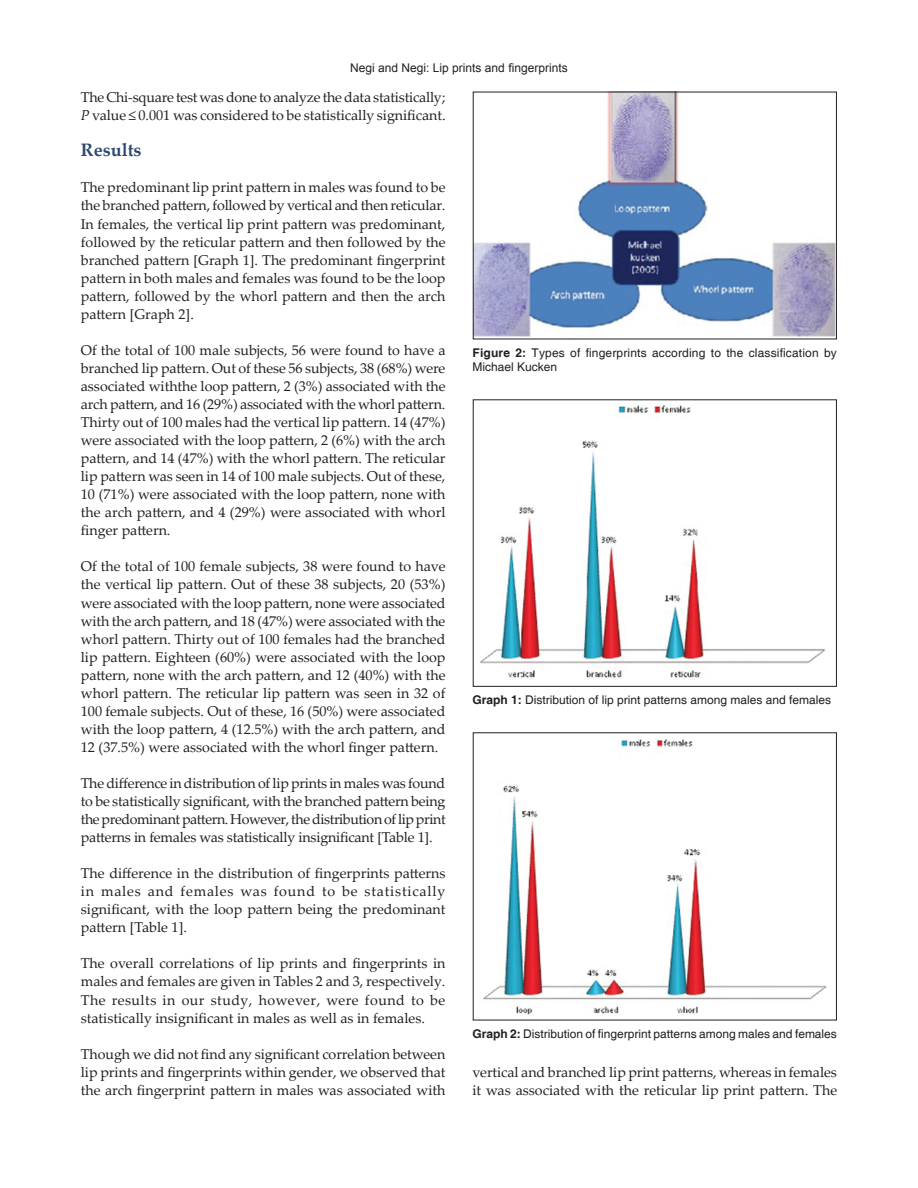
<style>
.page{position:relative;width:918px;height:1188px;background:#fff}
.page>*{position:absolute;margin:0;border:0;box-sizing:border-box;transform-origin:0 0}
.t1{font:700 18px "Palatino Linotype";color:#2d4773}
.TX{font:14.25px/18px "Palatino Linotype";color:#231f20;text-align:justify}
.FGC{font:12px/14.4px "Helvetica";color:#231f20}
.t2{font:12px "Arial";color:#231f20}
.s1{font-style:italic}
.s2{font-weight:700}
</style>
<div class="page">
<img style="left:475px;top:94px;width:360px;height:243px">
<img style="left:480px;top:405px;width:346px;height:273px">
<div style="left:473px;top:400px;width:364px;height:287px;border:1px solid #231f20"></div>
<img style="left:483px;top:738px;width:344px;height:277px">
<p class="t2" style="left:350px;top:60px;width:219px">Negi and Negi: Lip prints and fingerprints</p>
<p class="TX" style="left:81px;top:88px;width:366px">The Chi‑square test was done to analyze the data statistically;<br><span class="s1">P</span> value ≤ 0.001 was considered to be statistically significant.</p>
<h1 class="t1" style="left:81px;top:137px;width:62px">Results</h1>
<p class="TX" style="left:81px;top:178px;width:366px">The predominant lip print pattern in males was found to be the branched pattern, followed by vertical and then reticular.<br>In females, the vertical lip print pattern was predominant, followed by the reticular pattern and then followed by the branched pattern [Graph 1]. The predominant fingerprint pattern in both males and females was found to be the loop pattern, followed by the whorl pattern and then the arch pattern [Graph 2].</p>
<p class="TX" style="left:81px;top:340px;width:366px">Of the total of 100 male subjects, 56 were found to have a branched lip pattern. Out of these 56 subjects, 38 (68%) were associated withthe loop pattern, 2 (3%) associated with the arch pattern, and 16 (29%) associated with the whorl pattern.<br>Thirty out of 100 males had the vertical lip pattern. 14 (47%) were associated with the loop pattern, 2 (6%) with the arch pattern, and 14 (47%) with the whorl pattern. The reticular lip pattern was seen in 14 of 100 male subjects. Out of these, 10 (71%) were associated with the loop pattern, none with the arch pattern, and 4 (29%) were associated with whorl finger pattern.</p>
<p class="TX" style="left:81px;top:557px;width:366px">Of the total of 100 female subjects, 38 were found to have the vertical lip pattern. Out of these 38 subjects, 20 (53%) were associated with the loop pattern, none were associated with the arch pattern, and 18 (47%) were associated with the whorl pattern. Thirty out of 100 females had the branched lip pattern. Eighteen (60%) were associated with the loop pattern, none with the arch pattern, and 12 (40%) with the whorl pattern. The reticular lip pattern was seen in 32 of 100 female subjects. Out of these, 16 (50%) were associated with the loop pattern, 4 (12.5%) with the arch pattern, and 12 (37.5%) were associated with the whorl finger pattern.</p>
<p class="TX" style="left:81px;top:774px;width:366px">The difference in distribution of lip prints in males was found to be statistically significant, with the branched pattern being the predominant pattern. However, the distribution of lip print patterns in females was statistically insignificant [Table 1].</p>
<p class="TX" style="left:81px;top:864px;width:366px">The difference in the distribution of fingerprints patterns in males and females was found to be statistically significant, with the loop pattern being the predominant pattern [Table 1].</p>
<p class="TX" style="left:81px;top:954px;width:366px">The overall correlations of lip prints and fingerprints in males and females are given in Tables 2 and 3, respectively.<br>The results in our study, however, were found to be statistically insignificant in males as well as in females.</p>
<p class="TX" style="left:81px;top:1044px;width:366px">Though we did not find any significant correlation between lip prints and fingerprints within gender, we observed that the arch fingerprint pattern in males was associated with</p>
<p class="FGC" style="left:472px;top:346px;width:366px"><span class="s2">Figure 2:</span> Types of fingerprints according to the classification by<br>Michael Kucken</p>
<p class="FGC" style="left:472px;top:693px;width:360px"><span class="s2">Graph 1:</span> Distribution of lip print patterns among males and females</p>
<p class="FGC" style="left:472px;top:1027px;width:366px"><span class="s2">Graph 2:</span> Distribution of fingerprint patterns among males and females</p>
<p class="TX" style="left:472px;top:1062px;width:366px">vertical and branched lip print patterns, whereas in females it was associated with the reticular lip print pattern. The</p>
</div>
